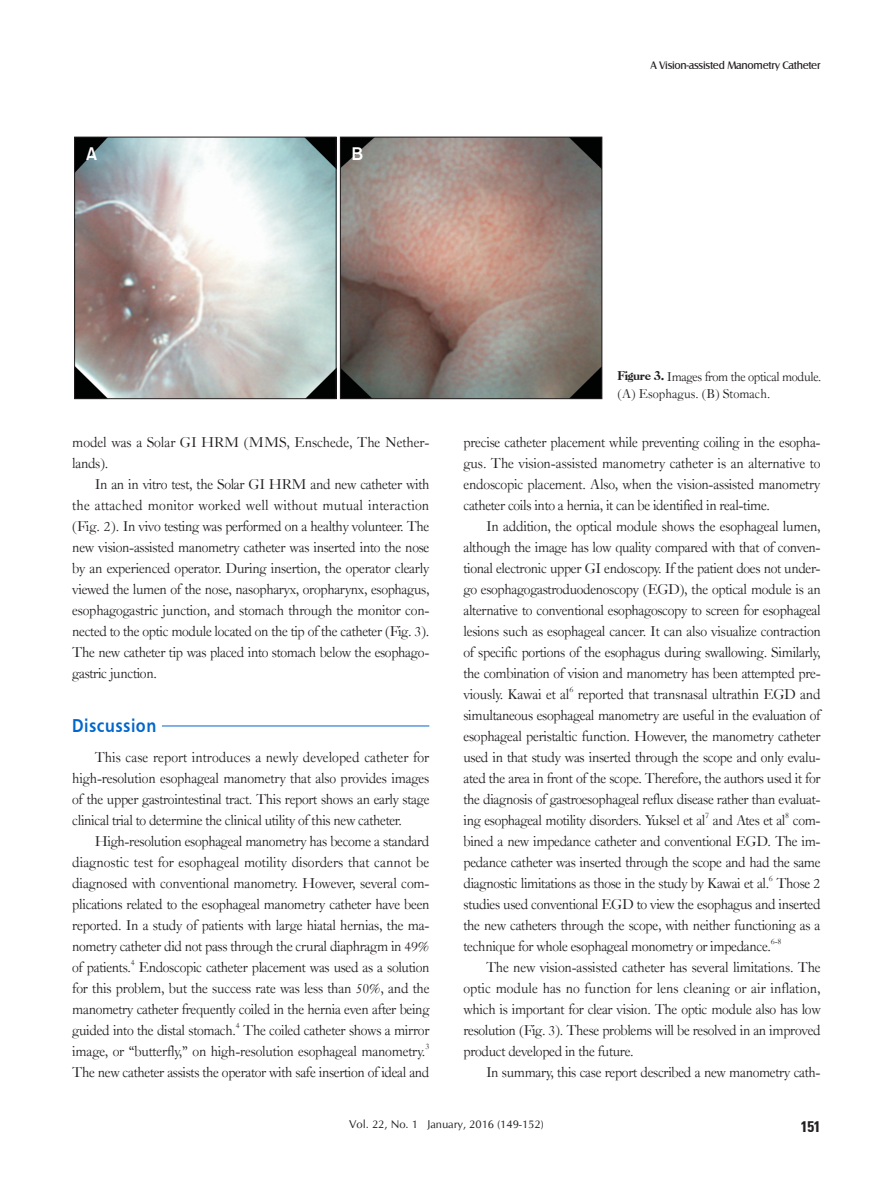
<style>
.page{position:relative;width:893px;height:1191px;background:#fff}
.page>*{position:absolute;margin:0;border:0;box-sizing:border-box;transform-origin:0 0}
.t1{font:18.75px "Humanist 777 BT Bold B";letter-spacing:.03em;color:#06c;scale:.85 1}
.t2{font:18px "Gothic 725 BT Bold A";color:#fff}
.t3{font:15.3px/21px "Caslon Old Face BT";letter-spacing:-.025em;color:#231f20;text-align:justify}
.t4{font:15.3px/21px "Caslon Old Face BT";letter-spacing:-.005em;color:#231f20}
.t5{font:15.3px "Univeconbol";color:#231f20}
.t6{font:13.8px/17.2px "Caslon Old Face BT";letter-spacing:-.025em;color:#231f20}
.t7{font:11.25px "Castle T";letter-spacing:-.025em;color:#231f20}
.t8{font:11.25px "CG Omega";color:#231f20}
.t9{font:8.85px "Caslon Old Face BT";color:#231f20}
.s1{font-weight:800;font-size:12.3px}
</style>
<div class="page">
<hr style="left:162px;top:725px;width:267px;height:1px;background:#06c">
<img style="left:74px;top:137px;width:528px;height:262px">
<p class="t2" style="left:86px;top:144px;width:13px">A</p>
<p class="t2" style="left:352px;top:144px;width:13px">B</p>
<p class="t7" style="left:651px;top:59px;width:172px">A Vision-assisted Manometry Catheter</p>
<p class="t4" style="left:72px;top:431px;width:359px">model was a Solar GI HRM (MMS, Enschede, The Nether&shy;lands).</p>
<p class="t3" style="left:72px;top:473px;width:359px;text-indent:23px">In an in vitro test, the Solar GI HRM and new catheter with the attached monitor worked well without mutual interaction (Fig. 2). In vivo testing was performed on a healthy volunteer. The new vision-assisted manometry catheter was inserted into the nose by an experienced operator. During insertion, the operator clearly viewed the lumen of the nose, nasopharyx, oropharynx, esophagus, esophagogastric junction, and stomach through the monitor con&shy;nected to the optic module located on the tip of the catheter (Fig. 3).<br>The new catheter tip was placed into stomach below the esophago&shy;gastric junction.</p>
<p class="t1" style="left:72px;top:714px;width:100px">Discussion</p>
<p class="t3" style="left:72px;top:746px;width:359px;text-indent:23px">This case report introduces a newly developed catheter for high-resolution esophageal manometry that also provides images of the upper gastrointestinal tract. This report shows an early stage clinical trial to determine the clinical utility of this new catheter.</p>
<p class="t3" style="left:72px;top:830px;width:359px;text-indent:23px">High-resolution esophageal manometry has become a standard diagnostic test for esophageal motility disorders that cannot be diagnosed with conventional manometry. However, several com&shy;plications related to the esophageal manometry catheter have been reported. In a study of patients with large hiatal hernias, the ma&shy;nometry catheter did not pass through the crural diaphragm in 49% of patients.</p>
<p class="t9" style="left:131px;top:956px;width:6px">4</p>
<p class="t3" style="left:72px;top:956px;width:359px;text-indent:67px">Endoscopic catheter placement was used as a solution for this problem, but the success rate was less than 50%, and the manometry catheter frequently coiled in the hernia even after being guided into the distal stomach.</p>
<p class="t9" style="left:236px;top:1019px;width:6px">4</p>
<p class="t3" style="left:72px;top:1019px;width:359px;text-align:right">The coiled catheter shows a mirror<br>image, or “butterfly,” on high-resolution esophageal manometry.</p>
<p class="t9" style="left:425px;top:1040px;width:6px">3</p>
<p class="t3" style="left:72px;top:1061px;width:359px">The new catheter assists the operator with safe insertion of ideal and</p>
<p class="t6" style="left:617px;top:367px;width:205px"><span class="s1">Figure 3.</span> Images from the optical module. (A) Esophagus. (B) Stomach.</p>
<p class="t3" style="left:463px;top:431px;width:359px">precise catheter placement while preventing coiling in the esopha&shy;gus. The vision-assisted manometry catheter is an alternative to endoscopic placement. Also, when the vision-assisted manometry catheter coils into a hernia, it can be identified in real-time.</p>
<p class="t3" style="left:463px;top:515px;width:359px;text-indent:23px">In addition, the optical module shows the esophageal lumen, although the image has low quality compared with that of conven&shy;tional electronic upper GI endoscopy. If the patient does not under&shy;go esophagogastroduodenoscopy (EGD), the optical module is an alternative to conventional esophagoscopy to screen for esophageal lesions such as esophageal cancer. It can also visualize contraction of specific portions of the esophagus during swallowing. Similarly, the combination of vision and manometry has been attempted pre&shy;viously. Kawai et al</p>
<p class="t9" style="left:569px;top:683px;width:6px">6</p>
<p class="t3" style="left:463px;top:683px;width:359px;text-indent:114px">reported that transnasal ultrathin EGD and simultaneous esophageal manometry are useful in the evaluation of esophageal peristaltic function. However, the manometry catheter used in that study was inserted through the scope and only evalu&shy;ated the area in front of the scope. Therefore, the authors used it for the diagnosis of gastroesophageal reflux disease rather than evaluat&shy;ing esophageal motility disorders. Yuksel et al</p>
<p class="t9" style="left:705px;top:809px;width:6px">7</p>
<p class="t3" style="left:713px;top:809px;width:74px">and Ates et al</p>
<p class="t9" style="left:785px;top:809px;width:6px">8</p>
<p class="t3" style="left:463px;top:809px;width:359px;text-indent:329px">com&shy;bined a new impedance catheter and conventional EGD. The im&shy;pedance catheter was inserted through the scope and had the same diagnostic limitations as those in the study by Kawai et al.</p>
<p class="t9" style="left:769px;top:872px;width:6px">6</p>
<p class="t3" style="left:463px;top:872px;width:359px;text-indent:313px">Those 2 studies used conventional EGD to view the esophagus and inserted the new catheters through the scope, with neither functioning as a technique for whole esophageal monometry or impedance.</p>
<p class="t9" style="left:771px;top:935px;width:12px">6-8</p>
<p class="t3" style="left:463px;top:956px;width:359px;text-indent:23px">The new vision-assisted catheter has several limitations. The optic module has no function for lens cleaning or air inflation, which is important for clear vision. The optic module also has low resolution (Fig. 3). These problems will be resolved in an improved product developed in the future.</p>
<p class="t3" style="left:486px;top:1061px;width:336px">In summary, this case report described a new manometry cath-</p>
<p class="t8" style="left:349px;top:1117px;width:196px">Vol. 22, No. 1 January, 2016 (149-152)</p>
<p class="t5" style="left:801px;top:1117px;width:21px">151</p>
</div>
